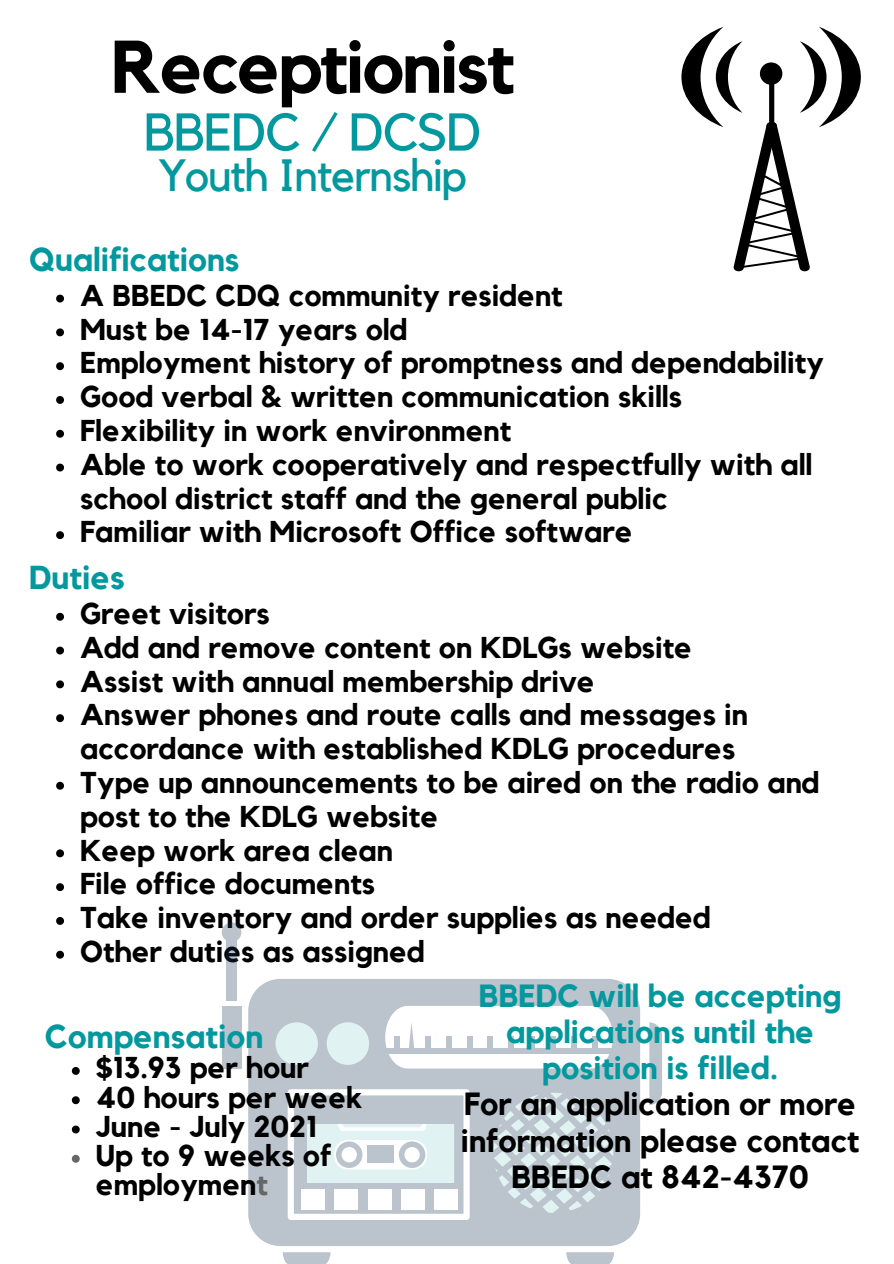
<style>
.page{position:relative;width:894px;height:1264px;background:#fff}
.page>*{position:absolute;margin:0;border:0;box-sizing:border-box;transform-origin:0 0}
.t1{font:700 73.5px "Kollektif";letter-spacing:-.03em;color:#000}
.t2{font:52.5px "Kollektif";letter-spacing:-.03em;color:#03989e}
.t3{font:45px "Kollektif";letter-spacing:-.03em;color:#03989e}
.t4{font:700 33px "Kollektif";color:#03989e}
.t5{font:700 31.95px "Kollektif";color:#000}
.t6{font:700 31.95px/36px "Kollektif";color:#03989e;text-align:center}
.t7{font:700 30px/33.8px "Kollektif";color:#000}
.s1{color:#666}
</style>
<div class="page">
<svg style="left:56px;top:613px;width:8px;height:7px"></svg>
<svg style="left:56px;top:646px;width:8px;height:8px"></svg>
<svg style="left:56px;top:680px;width:8px;height:8px"></svg>
<svg style="left:56px;top:714px;width:8px;height:8px"></svg>
<svg style="left:56px;top:781px;width:8px;height:8px"></svg>
<svg style="left:56px;top:849px;width:8px;height:8px"></svg>
<svg style="left:56px;top:883px;width:8px;height:8px"></svg>
<svg style="left:56px;top:917px;width:8px;height:7px"></svg>
<svg style="left:56px;top:950px;width:8px;height:8px"></svg>
<svg style="left:56px;top:294px;width:8px;height:8px"></svg>
<svg style="left:56px;top:328px;width:8px;height:8px"></svg>
<svg style="left:56px;top:362px;width:8px;height:8px"></svg>
<svg style="left:56px;top:396px;width:8px;height:8px"></svg>
<svg style="left:56px;top:430px;width:8px;height:7px"></svg>
<svg style="left:56px;top:463px;width:8px;height:8px"></svg>
<svg style="left:56px;top:531px;width:8px;height:8px"></svg>
<svg style="left:649px;top:1022px;width:13px;height:83px"></svg>
<svg style="left:282px;top:1252px;width:48px;height:11px"></svg>
<svg style="left:566px;top:1252px;width:48px;height:11px"></svg>
<div style="left:248px;top:978px;width:392px;height:267px;background:#bbc4cd;border-radius:32px"></div>
<div style="left:275px;top:1022px;width:43px;height:42px;background:#e0f2f2;border-radius:50%"></div>
<svg style="left:326px;top:1022px;width:43px;height:42px"></svg>
<div style="left:307px;top:1105px;width:147px;height:93px;background:#e0f2f2;border-radius:6px"></div>
<div style="left:291px;top:1092px;width:175px;height:31px;background:#bbc4cd"></div>
<div style="left:291px;top:1182px;width:175px;height:32px;background:#bbc4cd"></div>
<svg style="left:329px;top:1006px;width:309px;height:235px"></svg>
<div style="left:287px;top:1089px;width:182px;height:130px;border:6px solid #fff"></div>
<div style="left:301px;top:1189px;width:24px;height:20px;background:#fff"></div>
<div style="left:334px;top:1189px;width:24px;height:20px;background:#fff"></div>
<div style="left:367px;top:1189px;width:24px;height:20px;background:#fff"></div>
<div style="left:400px;top:1189px;width:24px;height:20px;background:#fff"></div>
<div style="left:433px;top:1189px;width:24px;height:20px;background:#fff"></div>
<div style="left:222px;top:1005px;width:19px;height:63px;background:#bbc4cd"></div>
<div style="left:226px;top:937px;width:11px;height:63px;background:#bbc4cd"></div>
<div style="left:222px;top:922px;width:19px;height:20px;background:#bbc4cd;border-radius:50%"></div>
<svg style="left:681px;top:27px;width:179px;height:245px"></svg>
<svg style="left:72px;top:1067px;width:8px;height:7px"></svg>
<svg style="left:72px;top:1096px;width:8px;height:8px"></svg>
<svg style="left:72px;top:1125px;width:8px;height:8px"></svg>
<svg style="left:72px;top:1154px;width:8px;height:8px"></svg>
<p class="t1" style="left:111px;top:33px;width:405px">Receptionist</p>
<p class="t2" style="left:144px;top:108px;width:339px">BBEDC / DCSD</p>
<p class="t3" style="left:158px;top:155px;width:310px">Youth Internship</p>
<p class="t4" style="left:29px;top:244px;width:212px">Qualifications</p>
<p class="t7" style="left:80px;top:280px;width:484px">A BBEDC CDQ community resident</p>
<p class="t7" style="left:80px;top:313px;width:329px">Must be 14-17 years old</p>
<p class="t7" style="left:80px;top:347px;width:745px">Employment history of promptness and dependability</p>
<p class="t7" style="left:80px;top:381px;width:603px">Good verbal &amp; written communication skills</p>
<p class="t7" style="left:80px;top:415px;width:432px">Flexibility in work environment</p>
<p class="t7" style="left:80px;top:449px;width:733px">Able to work cooperatively and respectfully with all school district staff and the general public</p>
<p class="t7" style="left:80px;top:516px;width:554px">Familiar with Microsoft Office software</p>
<p class="t4" style="left:29px;top:562px;width:97px">Duties</p>
<p class="t7" style="left:80px;top:598px;width:191px">Greet visitors</p>
<p class="t7" style="left:80px;top:631px;width:613px">Add and remove content on KDLGs website</p>
<p class="t7" style="left:80px;top:665px;width:516px">Assist with annual membership drive</p>
<p class="t7" style="left:80px;top:699px;width:669px">Answer phones and route calls and messages in accordance with established KDLG procedures</p>
<p class="t7" style="left:80px;top:767px;width:740px">Type up announcements to be aired on the radio and post to the KDLG website</p>
<p class="t7" style="left:80px;top:834px;width:314px">Keep work area clean</p>
<p class="t7" style="left:80px;top:868px;width:296px">File office documents</p>
<p class="t7" style="left:80px;top:902px;width:632px">Take inventory and order supplies as needed</p>
<p class="t7" style="left:80px;top:935px;width:346px">Other duties as assigned</p>
<p class="t4" style="left:45px;top:1021px;width:220px">Compensation</p>
<p class="t7" style="left:96px;top:1052px;width:214px">$13.93 per hour</p>
<p class="t7" style="left:96px;top:1081px;width:268px">40 hours per week</p>
<p class="t7" style="left:96px;top:1110px;width:223px">June - July 2021</p>
<p class="t7" style="left:96px;top:1142px;width:237px;line-height:29.2px">Up to 9 weeks of employmen<span class="s1">t</span></p>
<p class="t6" style="left:478px;top:979px;width:364px">BBEDC will be accepting</p>
<p class="t6" style="left:506px;top:1015px;width:309px">applications until the position is filled.</p>
<p class="t5" style="left:464px;top:1089px;width:393px">For an application or more</p>
<p class="t5" style="left:461px;top:1125px;width:400px">information please contact</p>
<p class="t5" style="left:511px;top:1161px;width:299px">BBEDC at 842-4370</p>
</div>
